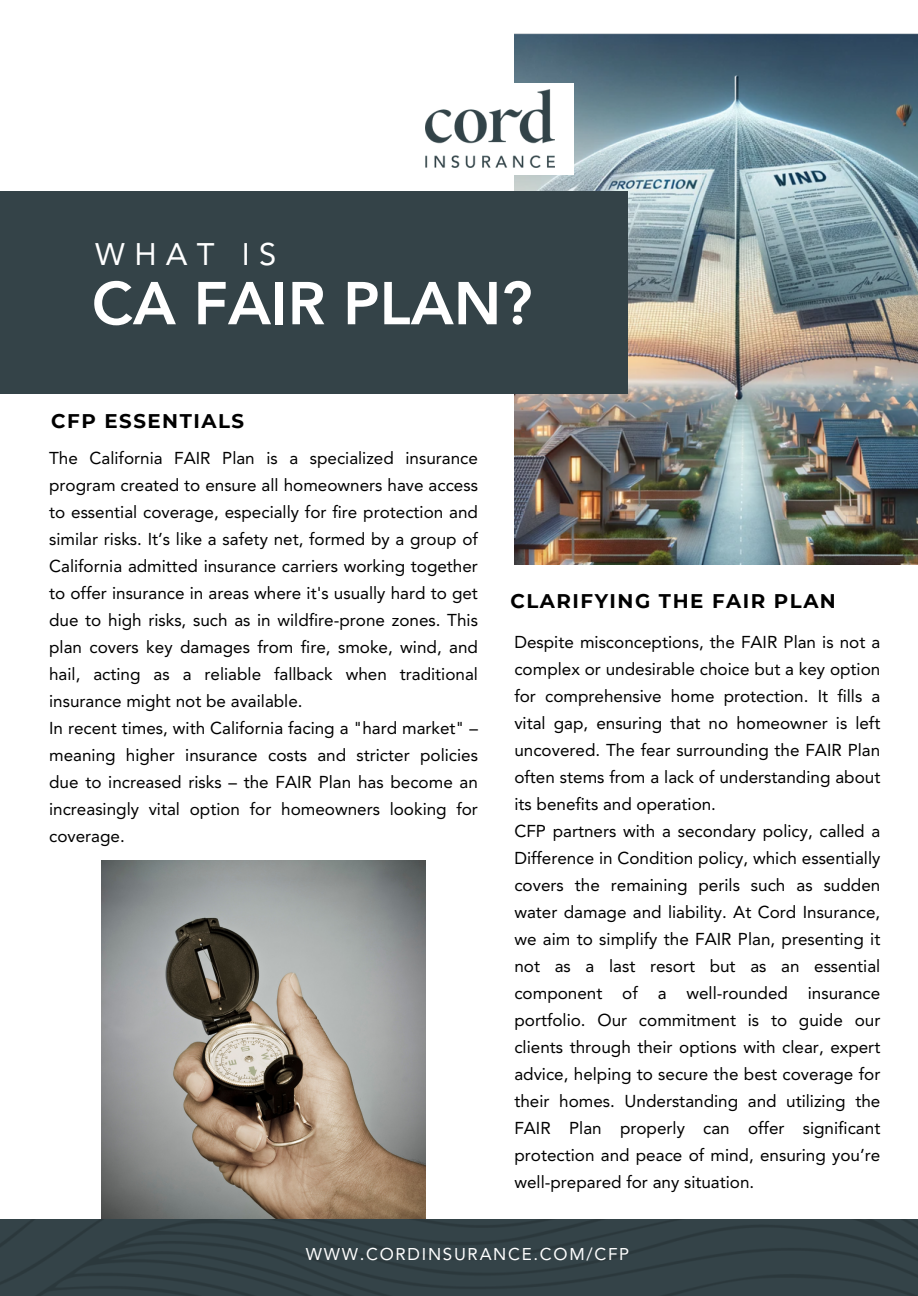
<style>
.page{position:relative;width:918px;height:1296px;background:#fff}
.page>*{position:absolute;margin:0;border:0;box-sizing:border-box;transform-origin:0 0}
.t1{font:800 59.85px "Avenir LT Pro";color:#fff}
.t2{font:30.9px "Avenir LT Pro";letter-spacing:.3em;color:#fff}
.t3{font:700 19.8px "Montserrat";letter-spacing:.075em;color:#000}
.t4{font:17.1px/27px "Avenir LT Pro";color:#000;text-align:justify}
.t5{font:16.95px "Avenir LT Pro";letter-spacing:.1em;color:#fff}
</style>
<div class="page">
<img style="left:514px;top:34px;width:404px;height:531px">
<div style="left:0;top:191px;width:628px;height:203px;background:#344348"></div>
<img style="left:102px;top:861px;width:324px;height:358px">
<div style="left:405px;top:83px;width:168px;height:91px;background:#fff"></div>
<img style="left:425px;top:90px;width:130px;height:77px">
<img style="left:0;top:1219px;width:918px;height:77px">
<p class="t2" style="left:95px;top:241px;width:183px">WHAT IS</p>
<p class="t1" style="left:92px;top:279px;width:442px">CA FAIR PLAN?</p>
<h3 class="t3" style="left:51px;top:409px;width:194px">CFP ESSENTIALS</h3>
<p class="t4" style="left:49px;top:446px;width:430px">The California FAIR Plan is a specialized insurance program created to ensure all homeowners have access to essential coverage, especially for fire protection and similar risks. It’s like a safety net, formed by a group of California admitted insurance carriers working together to offer insurance in areas where it's usually hard to get due to high risks, such as in wildfire-prone zones. This plan covers key damages from fire, smoke, wind, and hail, acting as a reliable fallback when traditional insurance might not be available.</p>
<p class="t4" style="left:49px;top:716px;width:430px">In recent times, with California facing a "hard market" – meaning higher insurance costs and stricter policies due to increased risks – the FAIR Plan has become an increasingly vital option for homeowners looking for coverage.</p>
<p class="t3" style="left:511px;top:589px;width:327px">CLARIFYING THE FAIR PLAN</p>
<h1 class="t4" style="left:514px;top:630px;width:367px">Despite misconceptions, the FAIR Plan is not a complex or undesirable choice but a key option for comprehensive home protection. It fills a vital gap, ensuring that no homeowner is left uncovered. The fear surrounding the FAIR Plan often stems from a lack of understanding about its benefits and operation.</h1>
<h3 class="t4" style="left:514px;top:819px;width:367px">CFP partners with a secondary policy, called a Difference in Condition policy, which essentially covers the remaining perils such as sudden water damage and liability. At Cord Insurance, we aim to simplify the FAIR Plan, presenting it not as a last resort but as an essential component of a well-rounded insurance portfolio. Our commitment is to guide our clients through their options with clear, expert advice, helping to secure the best coverage for their homes. Understanding and utilizing the FAIR Plan properly can offer significant protection and peace of mind, ensuring you’re well-prepared for any situation.</h3>
<p class="t5" style="left:306px;top:1247px;width:325px">WWW.CORDINSURANCE.COM/CFP</p>
</div>
